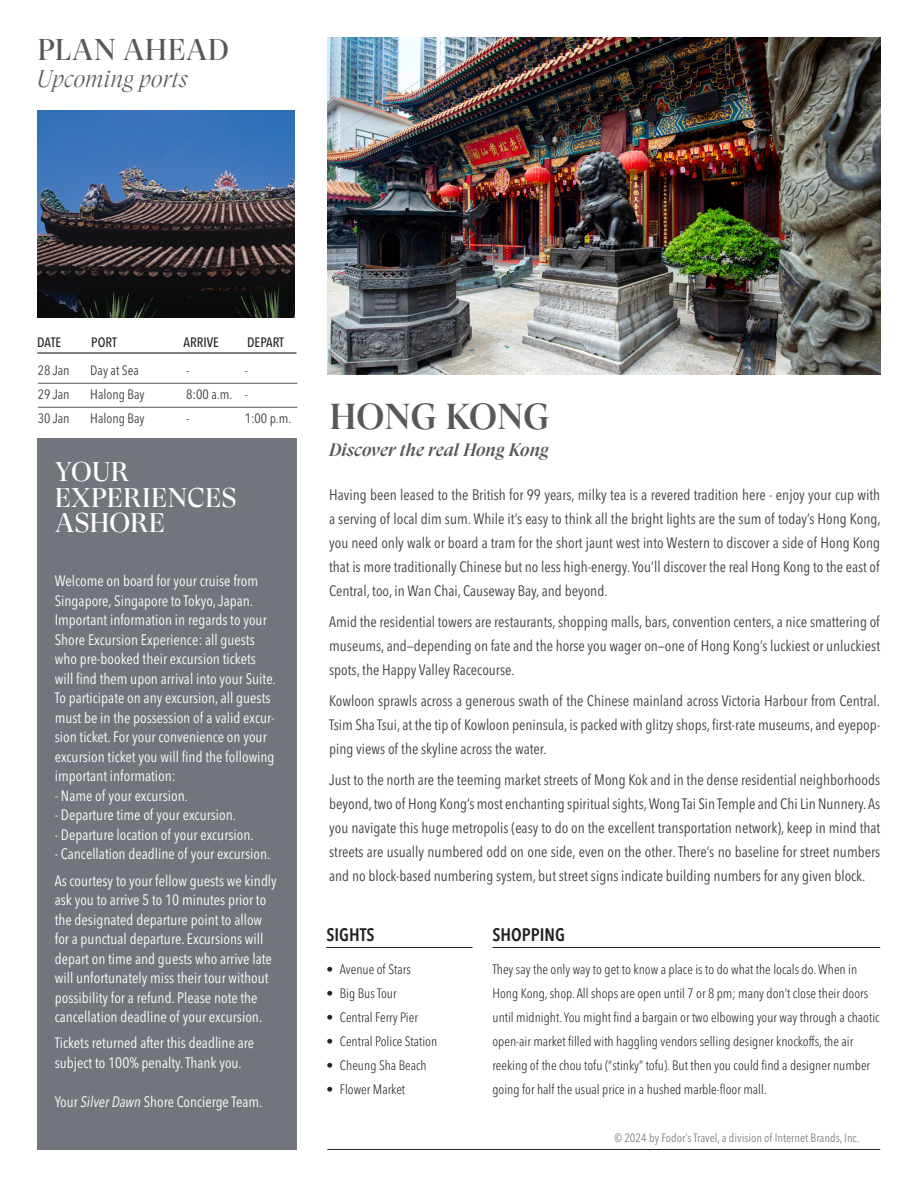
<style>
.page{position:relative;width:918px;height:1188px;background:#fff}
.page>*{position:absolute;margin:0;border:0;box-sizing:border-box;transform-origin:0 0}
.t1{font:500 36px "GT Super Display";letter-spacing:-.005em;color:#57585a}
.t2{font:30px "GT Super Display";letter-spacing:.01em;color:#57585a}
.t3{font:27px/25.5px "GT Super Display";letter-spacing:.01em;color:#fff}
.t4{font:italic 300 24px "GT Super Display";color:#57585a}
.t5{font:italic 500 18px "GT Super Display";letter-spacing:-.005em;color:#57585a}
.t6{font:600 condensed 18px "Avenir Next LT Pro";color:#231f20}
.t7{font:condensed 15px/24px "Avenir Next LT Pro";color:#3e3e3f;text-align:justify}
.t8{font:condensed 15px/19.5px "Avenir Next LT Pro";color:#fff}
.t9{font:300 condensed 13.5px/24px "Avenir Next LT Pro";color:#231f20}
.t10{font:condensed 13.5px "Avenir Next LT Pro";color:#3e3e3f}
.t11{font:500 condensed 13.5px "Avenir Next LT Pro";color:#231f20}
.t12{font:condensed 12px "Avenir Next LT Pro";color:#808285}
.s1{font-style:italic}
</style>
<div class="page">
<img style="left:37px;top:111px;width:258px;height:207px">
<div style="left:37px;top:438px;width:260px;height:712px;background:#72767c"></div>
<hr style="left:38px;top:383px;width:259px;height:1px;background:#57585a">
<hr style="left:38px;top:407px;width:259px;height:1px;background:#57585a">
<hr style="left:37px;top:352px;width:260px;height:2px;background:#231f20">
<hr style="left:326px;top:947px;width:147px;height:1px;background:#231f20">
<hr style="left:492px;top:947px;width:388px;height:1px;background:#231f20">
<hr style="left:327px;top:1149px;width:553px;height:1px;background:#231f20">
<img style="left:327px;top:38px;width:553px;height:337px">
<p class="t2" style="left:37px;top:34px;width:193px">PLAN AHEAD</p>
<p class="t4" style="left:37px;top:66px;width:152px">Upcoming ports</p>
<p class="t11" style="left:37px;top:334px;width:26px">DATE</p>
<p class="t11" style="left:91px;top:334px;width:27px">PORT</p>
<p class="t11" style="left:184px;top:334px;width:37px">ARRIVE</p>
<p class="t11" style="left:247px;top:334px;width:39px">DEPART</p>
<p class="t10" style="left:38px;top:362px;width:33px">28 Jan</p>
<p class="t10" style="left:90px;top:362px;width:50px">Day at Sea</p>
<p class="t10" style="left:186px;top:362px;width:5px">-</p>
<p class="t10" style="left:245px;top:362px;width:5px">-</p>
<p class="t10" style="left:38px;top:386px;width:33px">29 Jan</p>
<p class="t10" style="left:90px;top:386px;width:56px">Halong Bay</p>
<p class="t10" style="left:186px;top:386px;width:63px">8:00 a.m. -</p>
<p class="t10" style="left:38px;top:410px;width:33px">30 Jan</p>
<p class="t10" style="left:90px;top:410px;width:56px">Halong Bay</p>
<p class="t10" style="left:186px;top:410px;width:5px">-</p>
<p class="t10" style="left:245px;top:410px;width:48px">1:00 p.m.</p>
<p class="t3" style="left:55px;top:460px;width:76px">YOUR</p>
<p class="t3" style="left:55px;top:486px;width:183px">EXPERIENCES<br>ASHORE</p>
<p class="t8" style="left:55px;top:571px;width:223px">Welcome on board for your cruise from Singapore, Singapore to Tokyo, Japan.<br>Important information in regards to your Shore Excursion Experience: all guests who pre-booked their excursion tickets will find them upon arrival into your Suite.<br>To participate on any excursion, all guests must be in the possession of a valid excur&shy;sion ticket. For your convenience on your excursion ticket you will find the following important information:</p>
<p class="t8" style="left:55px;top:786px;width:135px">- Name of your excursion.</p>
<p class="t8" style="left:55px;top:805px;width:183px">- Departure time of your excursion.</p>
<p class="t8" style="left:55px;top:825px;width:200px">- Departure location of your excursion.</p>
<p class="t8" style="left:55px;top:844px;width:217px">- Cancellation deadline of your excursion.</p>
<p class="t8" style="left:55px;top:871px;width:224px">As courtesy to your fellow guests we kindly ask you to arrive 5 to 10 minutes prior to the designated departure point to allow for a punctual departure. Excursions will depart on time and guests who arrive late will unfortunately miss their tour without possibility for a refund. Please note the cancellation deadline of your excursion.</p>
<p class="t8" style="left:55px;top:1033px;width:201px">Tickets returned after this deadline are subject to 100% penalty. Thank you.</p>
<p class="t8" style="left:55px;top:1092px;width:209px">Your <span class="s1">Silver Dawn</span> Shore Concierge Team.</p>
<p class="t1" style="left:329px;top:398px;width:222px">HONG KONG</p>
<p class="t5" style="left:329px;top:440px;width:221px">Discover the real Hong Kong</p>
<p class="t7" style="left:329px;top:483px;width:553px">Having been leased to the British for 99 years, milky tea is a revered tradition here - enjoy your cup with a serving of local dim sum. While it’s easy to think all the bright lights are the sum of today’s Hong Kong, you need only walk or board a tram for the short jaunt west into Western to discover a side of Hong Kong that is more traditionally Chinese but no less high-energy. You’ll discover the real Hong Kong to the east of Central, too, in Wan Chai, Causeway Bay, and beyond.</p>
<p class="t7" style="left:329px;top:610px;width:552px">Amid the residential towers are restaurants, shopping malls, bars, convention centers, a nice smattering of museums, and—depending on fate and the horse you wager on—one of Hong Kong’s luckiest or unluckiest spots, the Happy Valley Racecourse.</p>
<p class="t7" style="left:329px;top:689px;width:553px">Kowloon sprawls across a generous swath of the Chinese mainland across Victoria Harbour from Central.<br>Tsim Sha Tsui, at the tip of Kowloon peninsula, is packed with glitzy shops, first-rate museums, and eyepop&shy;ping views of the skyline across the water.</p>
<p class="t7" style="left:329px;top:767px;width:553px">Just to the north are the teeming market streets of Mong Kok and in the dense residential neighborhoods beyond, two of Hong Kong’s most enchanting spiritual sights, Wong Tai Sin Temple and Chi Lin Nunnery. As you navigate this huge metropolis (easy to do on the excellent transportation network), keep in mind that streets are usually numbered odd on one side, even on the other. There’s no baseline for street numbers and no block-based numbering system, but street signs indicate building numbers for any given block.</p>
<p class="t6" style="left:326px;top:924px;width:50px">SIGHTS</p>
<p class="t9" style="left:326px;top:957px;width:86px">• Avenue of Stars</p>
<p class="t9" style="left:326px;top:981px;width:72px">• Big Bus Tour</p>
<p class="t9" style="left:326px;top:1005px;width:93px">• Central Ferry Pier</p>
<p class="t9" style="left:326px;top:1029px;width:112px">• Central Police Station</p>
<p class="t9" style="left:326px;top:1053px;width:102px">• Cheung Sha Beach</p>
<p class="t9" style="left:326px;top:1077px;width:80px">• Flower Market</p>
<p class="t6" style="left:492px;top:924px;width:74px">SHOPPING</p>
<p class="t9" style="left:492px;top:957px;width:389px">They say the only way to get to know a place is to do what the locals do. When in Hong Kong, shop. All shops are open until 7 or 8 pm; many don’t close their doors until midnight. You might find a bargain or two elbowing your way through a chaotic open-air market filled with haggling vendors selling designer knockoffs, the air reeking of the chou tofu (“stinky” tofu). But then you could find a designer number going for half the usual price in a hushed marble-floor mall.</p>
<p class="t12" style="left:614px;top:1130px;width:246px">© 2024 by Fodor’s Travel, a division of Internet Brands, Inc.</p>
</div>
